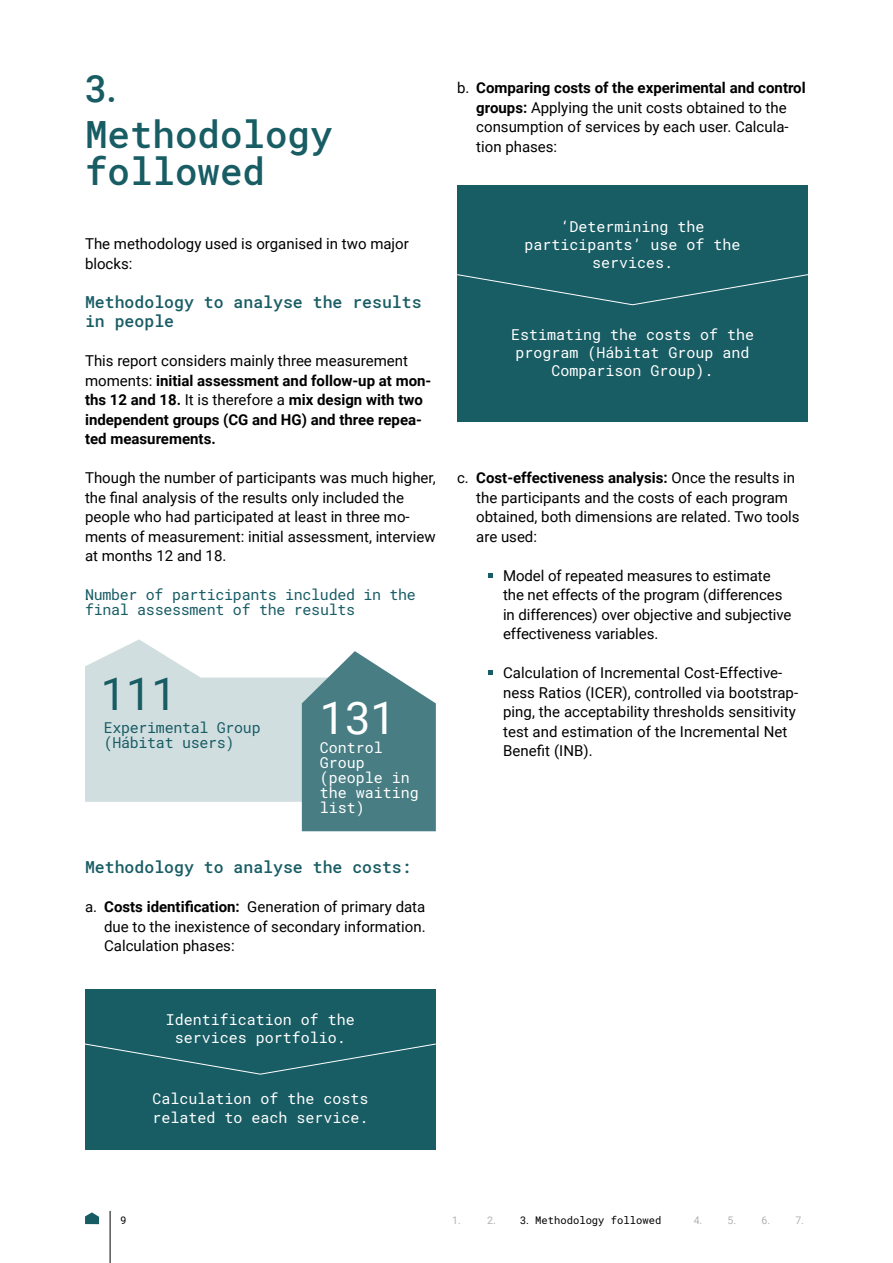
<style>
.page{position:relative;width:893px;height:1263px;background:#fff}
.page>*{position:absolute;margin:0;border:0;box-sizing:border-box;transform-origin:0 0}
.t1{font:45px "Roboto";color:#185c64}
.t2{font:45px "Roboto";color:#fff}
.t3{font:500 37.5px/37.5px "Roboto Mono";color:#185c64}
.t4{font:500 37.5px "Roboto";color:#185c64}
.t5{font:500 16.5px/19.5px "Roboto Mono";color:#185c64}
.t6{font:15px/19.5px "Roboto";color:#000}
.t7{font:15px/18px "Roboto Mono";color:#fff;text-align:center}
.t8{font:700 15px/19.5px "Roboto";color:#000}
.t9{font:15px/15px "Roboto Mono";letter-spacing:-.02em;color:#185c64}
.t10{font:10.5px "Roboto Mono";color:#000}
.t11{font:10.5px "Roboto";color:#b2b2b2}
.t12{font:10.5px "Roboto";color:#000}
.s1{font-weight:400}
.s2{font-weight:700}
.s3{font-family:"Roboto";color:#b2b2b2}
.s4{font-family:"Roboto"}
</style>
<div class="page">
<hr style="left:110px;top:1211px;width:1px;height:52px;background:#000">
<svg style="left:488px;top:573px;width:4px;height:4px"></svg>
<svg style="left:488px;top:671px;width:4px;height:4px"></svg>
<div style="left:85px;top:990px;width:351px;height:160px;background:#185c64"></div>
<svg style="left:85px;top:1043px;width:351px;height:32px"></svg>
<div style="left:457px;top:186px;width:351px;height:236px;background:#185c64"></div>
<svg style="left:457px;top:274px;width:351px;height:31px"></svg>
<svg style="left:85px;top:639px;width:217px;height:163px;fill:#d1dee0"></svg>
<svg style="left:302px;top:651px;width:134px;height:180px;background:#618f94"></svg>
<svg style="left:85px;top:1212px;width:14px;height:12px"></svg>
<h2 class="t4" style="left:85px;top:67px;width:33px">3.</h2>
<h2 class="t3" style="left:85px;top:118px;width:249px">Methodology followed</h2>
<p class="t6" style="left:85px;top:235px;width:325px">The methodology used is organised in two major blocks:</p>
<p class="t5" style="left:85px;top:293px;width:338px">Methodology to analyse the results in people</p>
<p class="t8" style="left:85px;top:350px;width:348px"><span class="s1">This report considers mainly three measurement moments:</span> initial assessment and follow-up at mon&shy;ths 12 and 18. <span class="s1">It is therefore a</span> mix design with two independent groups (CG and HG) and three repea&shy;ted measurements.</p>
<p class="t6" style="left:85px;top:469px;width:352px">Though the number of participants was much higher, the final analysis of the results only included the people who had participated at least in three mo&shy;ments of measurement: initial assessment, interview at months 12 and 18.</p>
<p class="t6" style="left:85px;top:586px;width:5px">.</p>
<p class="t9" style="left:85px;top:589px;width:332px">Number of participants included in the final assessment of the results</p>
<h1 class="t1" style="left:101px;top:673px;width:77px">111</h1>
<p class="t9" style="left:104px;top:721px;width:158px">Experimental Group (Hábitat users)</p>
<h1 class="t2" style="left:320px;top:698px;width:77px">131</h1>
<p class="t7" style="left:320px;top:742px;width:101px;line-height:15px;text-align:left">Control<br>Group (people in the waiting list)</p>
<p class="t5" style="left:85px;top:859px;width:328px">Methodology to analyse the costs:</p>
<p class="t6" style="left:104px;top:898px;width:323px;text-align:justify;text-indent:-19px">a. <span class="s2">Costs identification:</span> Generation of primary data due to the inexistence of secondary information.<br>Calculation phases:</p>
<p class="t6" style="left:476px;top:79px;width:331px;text-indent:-19px">b. <span class="s2">Comparing costs of the experimental and control groups:</span> Applying the unit costs obtained to the consumption of services by each user. Calcula&shy;tion phases:</p>
<p class="t7" style="left:525px;top:219px;width:218px">‘Determining the participants’ use of the services.</p>
<p class="t7" style="left:511px;top:327px;width:245px">Estimating the costs of the program (Hábitat Group and<br>Comparison Group).</p>
<p class="t6" style="left:476px;top:469px;width:325px;text-indent:-19px">c. <span class="s2">Cost-effectiveness analysis:</span> Once the results in the participants and the costs of each program obtained, both dimensions are related. Two tools are used:</p>
<p class="t6" style="left:503px;top:566px;width:290px">Model of repeated measures to estimate the net effects of the program (differences in differences) over objective and subjective effectiveness variables.</p>
<p class="t6" style="left:503px;top:664px;width:297px">Calculation of Incremental Cost-Effective&shy;ness Ratios (ICER), controlled via bootstrap&shy;ping, the acceptability thresholds sensitivity test and estimation of the Incremental Net Benefit (INB).</p>
<p class="t7" style="left:166px;top:1011px;width:191px">Identification of the services portfolio.</p>
<p class="t7" style="left:152px;top:1090px;width:218px;line-height:19.5px;text-align:left">Calculation of the costs related to each service.</p>
<p class="t10" style="left:487px;top:1216px;width:175px"><span class="s3">2.</span> <span class="s4">3.</span> Methodology followed</p>
<p class="t12" style="left:120px;top:1216px;width:7px">9</p>
<p class="t11" style="left:452px;top:1216px;width:10px">1.</p>
<p class="t11" style="left:761px;top:1216px;width:10px">6.</p>
<p class="t11" style="left:694px;top:1216px;width:10px">4.</p>
<p class="t11" style="left:795px;top:1216px;width:10px">7.</p>
<p class="t11" style="left:728px;top:1216px;width:10px">5.</p>
</div>
